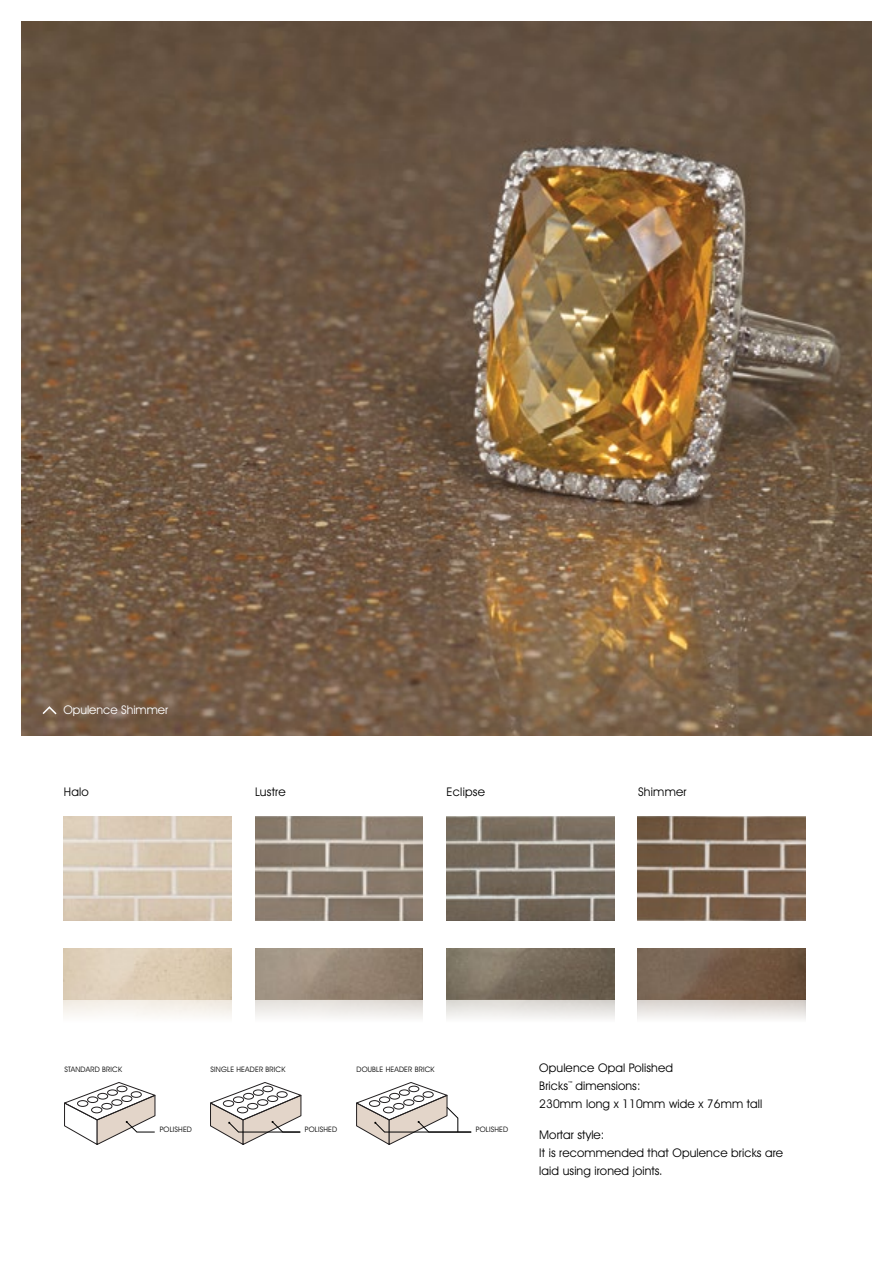
<style>
.page{position:relative;width:893px;height:1263px;background:#fff}
.page>*{position:absolute;margin:0;border:0;box-sizing:border-box;transform-origin:0 0}
.t1{font:12px/18px "Avant Garde IT Cby BT";letter-spacing:.01em;color:#000}
.t2{font:12px "Avant Garde IT Cby BT";color:#fff}
.t3{font:7.5px "Avant Garde IT Cby BT";letter-spacing:.02em;color:#000}
</style>
<div class="page">
<img style="left:21px;top:21px;width:851px;height:715px">
<svg style="left:210px;top:1082px;width:91px;height:63px"></svg>
<svg style="left:64px;top:1082px;width:91px;height:63px"></svg>
<svg style="left:356px;top:1082px;width:115px;height:63px"></svg>
<img style="left:64px;top:816px;width:167px;height:105px">
<img style="left:638px;top:816px;width:167px;height:105px">
<img style="left:638px;top:948px;width:167px;height:71px">
<img style="left:255px;top:816px;width:168px;height:105px">
<img style="left:255px;top:948px;width:168px;height:70px">
<img style="left:446px;top:816px;width:168px;height:105px">
<img style="left:446px;top:948px;width:168px;height:71px">
<svg style="left:41px;top:705px;width:17px;height:11px"></svg>
<p class="t2" style="left:63px;top:703px;width:106px">Opulence Shimmer</p>
<p class="t1" style="left:64px;top:782px;width:27px">Halo</p>
<p class="t1" style="left:255px;top:782px;width:32px">Lustre</p>
<p class="t1" style="left:446px;top:782px;width:40px">Eclipse</p>
<p class="t1" style="left:638px;top:782px;width:50px">Shimmer</p>
<p class="t3" style="left:357px;top:1065px;width:80px">DOUBLE HEADER BRICK</p>
<p class="t1" style="left:539px;top:1059px;width:225px">Opulence Opal Polished<br>Bricks<sup>™</sup> dimensions:<br>230mm long x 110mm wide x 76mm tall</p>
<p class="t1" style="left:539px;top:1126px;width:245px">Mortar style:<br>It is recommended that Opulence bricks are laid using ironed joints.</p>
<p class="t3" style="left:65px;top:1065px;width:59px">STANDARD BRICK</p>
<p class="t3" style="left:210px;top:1065px;width:76px">SINGLE HEADER BRICK</p>
<p class="t3" style="left:160px;top:1125px;width:34px">POLISHED</p>
<p class="t3" style="left:476px;top:1125px;width:34px">POLISHED</p>
<p class="t3" style="left:305px;top:1125px;width:34px">POLISHED</p>
</div>
